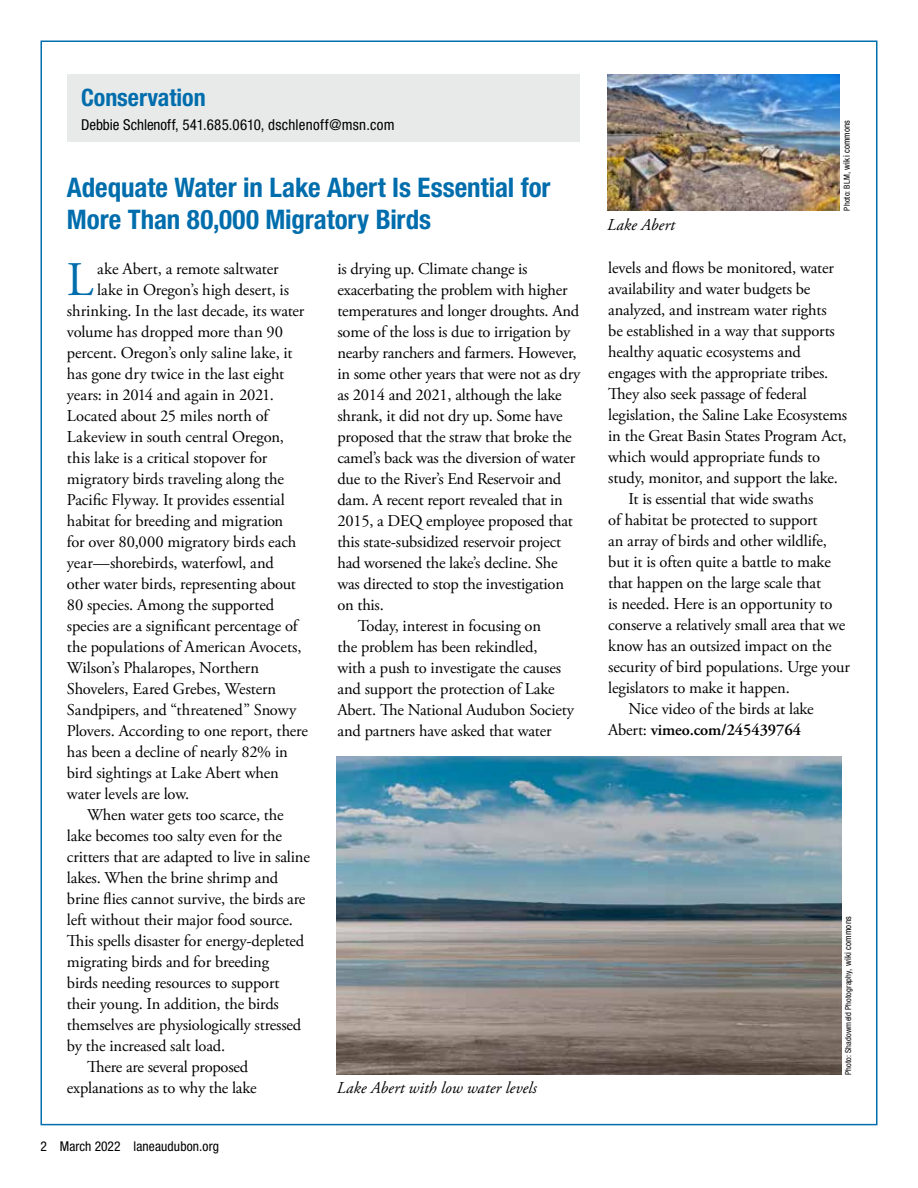
<style>
.page{position:relative;width:918px;height:1188px;background:#fff}
.page>*{position:absolute;margin:0;border:0;box-sizing:border-box;transform-origin:0 0}
.t1{font:48.15px "Adobe Garamond Pro";color:#006dad}
.t2{font:700 condensed 27px/31.5px "Helvetica Neue LT Std";color:#006dad}
.t3{font:700 condensed 24px "Helvetica Neue LT Std";color:#006dad}
.t4{font:16.5px "Adobe Garamond Pro";letter-spacing:-.01em;color:#000}
.t5{font:italic 16.5px "Adobe Garamond Pro";letter-spacing:.005em;color:#000}
.t6{font:600 16.5px "Adobe Garamond Pro";letter-spacing:-.01em;color:#000}
.t7{font:condensed 15px "Helvetica Neue LT Std";letter-spacing:.015em;color:#000}
.t8{font:condensed 13.5px "Helvetica Neue LT Std";letter-spacing:.01em;color:#000}
.t9{font:condensed 9px "Helvetica Neue LT Std";letter-spacing:.015em;color:#000}
.t10{font:condensed 8.25px "Helvetica Neue LT Std";letter-spacing:.02em;color:#000}
.s1{font-size:8.25px}
.s2{font-weight:400}
.s3{font-size:9px}
</style>
<div class="page">
<div style="left:68px;top:75px;width:512px;height:67px;background:#e8eaea"></div>
<img style="left:337px;top:757px;width:504px;height:318px">
<img style="left:608px;top:75px;width:231px;height:135px">
<h3 class="t3" style="left:81px;top:83px;width:126px">Conservation</h3>
<p class="t7" style="left:81px;top:116px;width:315px">Debbie Schlenoff, 541.685.0610, dschlenoff@msn.com</p>
<h2 class="t2" style="left:67px;top:172px;width:485px">Adequate Water in Lake Abert Is Essential for<br>More Than 80,000 Migratory Birds</h2>
<h1 class="t1" style="left:67px;top:251px;width:28px">L</h1>
<p class="t4" style="left:97px;top:259px;width:183px">ake Abert, a remote saltwater</p>
<p class="t4" style="left:338px;top:259px;width:192px">is drying up. Climate change is</p>
<p class="t4" style="left:338px;top:280px;width:232px">exacerbating the problem with higher</p>
<p class="t4" style="left:338px;top:301px;width:243px">temperatures and longer droughts. And</p>
<p class="t4" style="left:338px;top:322px;width:234px">some of the loss is due to irrigation by</p>
<p class="t4" style="left:338px;top:343px;width:240px">nearby ranchers and farmers. However,</p>
<p class="t4" style="left:338px;top:364px;width:245px">in some other years that were not as dry</p>
<p class="t4" style="left:338px;top:385px;width:226px">as 2014 and 2021, although the lake</p>
<p class="t4" style="left:338px;top:406px;width:227px">shrank, it did not dry up. Some have</p>
<p class="t4" style="left:338px;top:427px;width:236px">proposed that the straw that broke the</p>
<p class="t4" style="left:338px;top:448px;width:239px">camel’s back was the diversion of water</p>
<p class="t4" style="left:338px;top:469px;width:225px">due to the River’s End Reservoir and</p>
<p class="t4" style="left:338px;top:490px;width:227px">dam. A recent report revealed that in</p>
<p class="t4" style="left:338px;top:511px;width:237px">2015, a DEQ employee proposed that</p>
<p class="t4" style="left:338px;top:532px;width:225px">this state-subsidized reservoir project</p>
<p class="t4" style="left:338px;top:553px;width:222px">had worsened the lake’s decline. She</p>
<p class="t4" style="left:338px;top:574px;width:228px">was directed to stop the investigation</p>
<p class="t4" style="left:338px;top:595px;width:48px">on this.</p>
<p class="t4" style="left:358px;top:616px;width:185px">Today, interest in focusing on</p>
<p class="t4" style="left:338px;top:637px;width:201px">the problem has been rekindled,</p>
<p class="t4" style="left:338px;top:658px;width:225px">with a push to investigate the causes</p>
<p class="t4" style="left:338px;top:679px;width:219px">and support the protection of Lake</p>
<p class="t4" style="left:338px;top:700px;width:238px">Abert. The National Audubon Society</p>
<p class="t4" style="left:338px;top:721px;width:216px">and partners have asked that water</p>
<p class="t4" style="left:97px;top:280px;width:193px">lake in Oregon’s high desert, is</p>
<p class="t4" style="left:67px;top:301px;width:239px">shrinking. In the last decade, its water</p>
<p class="t4" style="left:67px;top:322px;width:218px">volume has dropped more than 90</p>
<p class="t4" style="left:67px;top:343px;width:227px">percent. Oregon’s only saline lake, it</p>
<p class="t4" style="left:67px;top:364px;width:219px">has gone dry twice in the last eight</p>
<p class="t4" style="left:67px;top:385px;width:208px">years: in 2014 and again in 2021.</p>
<p class="t4" style="left:67px;top:406px;width:203px">Located about 25 miles north of</p>
<p class="t4" style="left:67px;top:427px;width:218px">Lakeview in south central Oregon,</p>
<p class="t4" style="left:67px;top:448px;width:202px">this lake is a critical stopover for</p>
<p class="t4" style="left:67px;top:469px;width:219px">migratory birds traveling along the</p>
<p class="t4" style="left:67px;top:490px;width:220px">Pacific Flyway. It provides essential</p>
<p class="t4" style="left:67px;top:511px;width:218px">habitat for breeding and migration</p>
<p class="t4" style="left:67px;top:532px;width:231px">for over 80,000 migratory birds each</p>
<p class="t4" style="left:67px;top:553px;width:208px">year—shorebirds, waterfowl, and</p>
<p class="t4" style="left:67px;top:574px;width:231px">other water birds, representing about</p>
<p class="t4" style="left:67px;top:595px;width:209px">80 species. Among the supported</p>
<p class="t4" style="left:67px;top:616px;width:232px">species are a significant percentage of</p>
<p class="t4" style="left:67px;top:637px;width:236px">the populations of American Avocets,</p>
<p class="t4" style="left:67px;top:658px;width:194px">Wilson’s Phalaropes, Northern</p>
<p class="t4" style="left:67px;top:679px;width:211px">Shovelers, Eared Grebes, Western</p>
<p class="t4" style="left:67px;top:700px;width:231px">Sandpipers, and “threatened” Snowy</p>
<p class="t4" style="left:67px;top:721px;width:242px">Plovers. According to one report, there</p>
<p class="t4" style="left:67px;top:742px;width:222px">has been a decline of nearly 82% in</p>
<p class="t4" style="left:67px;top:763px;width:213px">bird sightings at Lake Abert when</p>
<p class="t4" style="left:67px;top:784px;width:124px">water levels are low.</p>
<p class="t4" style="left:87px;top:805px;width:198px">When water gets too scarce, the</p>
<p class="t4" style="left:67px;top:826px;width:217px">lake becomes too salty even for the</p>
<p class="t4" style="left:67px;top:847px;width:245px">critters that are adapted to live in saline</p>
<p class="t4" style="left:67px;top:868px;width:213px">lakes. When the brine shrimp and</p>
<p class="t4" style="left:67px;top:889px;width:240px">brine flies cannot survive, the birds are</p>
<p class="t4" style="left:67px;top:910px;width:228px">left without their major food source.</p>
<p class="t4" style="left:67px;top:931px;width:239px">This spells disaster for energy-depleted</p>
<p class="t4" style="left:67px;top:952px;width:204px">migrating birds and for breeding</p>
<p class="t4" style="left:67px;top:973px;width:214px">birds needing resources to support</p>
<p class="t4" style="left:67px;top:994px;width:213px">their young. In addition, the birds</p>
<p class="t4" style="left:67px;top:1015px;width:236px">themselves are physiologically stressed</p>
<p class="t4" style="left:67px;top:1036px;width:160px">by the increased salt load.</p>
<p class="t4" style="left:87px;top:1057px;width:162px">There are several proposed</p>
<p class="t4" style="left:67px;top:1078px;width:191px">explanations as to why the lake</p>
<p class="t5" style="left:337px;top:1078px;width:201px">Lake Abert with low water levels</p>
<p class="t8" style="left:40px;top:1138px;width:180px">2 March 2022 laneaudubon.org</p>
<p class="t5" style="left:607px;top:215px;width:69px">Lake Abert</p>
<p class="t9" style="left:842px;top:211px;width:92px;rotate:-90deg"><span class="s1">Photo: BLM</span>, wiki commons</p>
<p class="t4" style="left:608px;top:258px;width:227px">levels and flows be monitored, water</p>
<p class="t4" style="left:608px;top:279px;width:204px">availability and water budgets be</p>
<p class="t4" style="left:608px;top:300px;width:220px">analyzed, and instream water rights</p>
<p class="t4" style="left:608px;top:321px;width:228px">be established in a way that supports</p>
<p class="t4" style="left:608px;top:342px;width:194px">healthy aquatic ecosystems and</p>
<p class="t4" style="left:608px;top:363px;width:222px">engages with the appropriate tribes.</p>
<p class="t4" style="left:608px;top:384px;width:200px">They also seek passage of federal</p>
<p class="t4" style="left:608px;top:405px;width:241px">legislation, the Saline Lake Ecosystems</p>
<p class="t4" style="left:608px;top:426px;width:240px">in the Great Basin States Program Act,</p>
<p class="t4" style="left:608px;top:447px;width:213px">which would appropriate funds to</p>
<p class="t4" style="left:608px;top:468px;width:231px">study, monitor, and support the lake.</p>
<p class="t4" style="left:628px;top:489px;width:186px">It is essential that wide swaths</p>
<p class="t4" style="left:608px;top:510px;width:211px">of habitat be protected to support</p>
<p class="t4" style="left:608px;top:531px;width:220px">an array of birds and other wildlife,</p>
<p class="t4" style="left:608px;top:552px;width:224px">but it is often quite a battle to make</p>
<p class="t4" style="left:608px;top:573px;width:214px">that happen on the large scale that</p>
<p class="t4" style="left:608px;top:594px;width:226px">is needed. Here is an opportunity to</p>
<p class="t4" style="left:608px;top:615px;width:239px">conserve a relatively small area that we</p>
<p class="t4" style="left:608px;top:636px;width:225px">know has an outsized impact on the</p>
<p class="t4" style="left:608px;top:657px;width:243px">security of bird populations. Urge your</p>
<p class="t4" style="left:608px;top:678px;width:183px">legislators to make it happen.</p>
<p class="t4" style="left:628px;top:699px;width:187px">Nice video of the birds at lake</p>
<p class="t6" style="left:608px;top:720px;width:194px"><span class="s2">Abert:</span> vimeo.com/245439764</p>
<p class="t10" style="left:843px;top:1075px;width:160px;rotate:-90deg">Photo: Shadowmeld Photography<span class="s3">, wiki commons</span></p>
</div>
